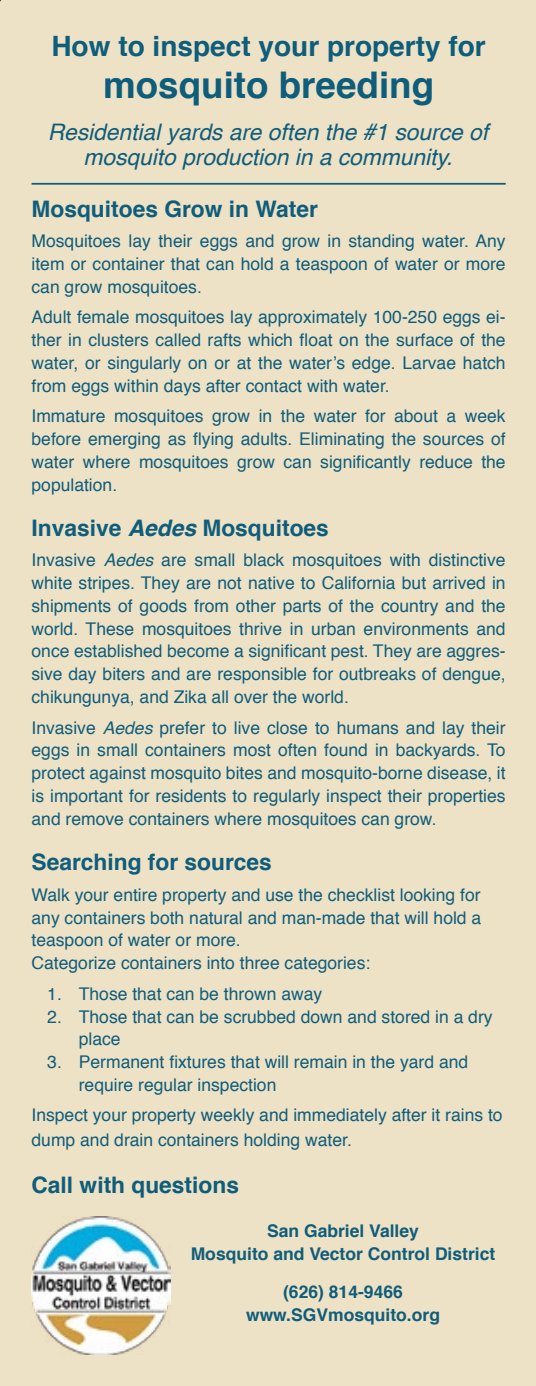
<style>
.page{position:relative;width:536px;height:1386px;background:#eee2c6}
.page>*{position:absolute;margin:0;border:0;box-sizing:border-box;transform-origin:0 0}
.t1{font:700 36.75px "Helvetica";color:#0e5d7b}
.t2{font:700 28px "Helvetica";color:#0e5d7b}
.t3{font:italic 22.75px/24.5px "Helvetica";color:#105d7b;text-align:center}
.t4{font:700 22.75px "Helvetica";color:#105d7b}
.t5{font:700 22.75px "Helvetica";color:#0e5d7b}
.t6{font:17.5px/22.8px "Helvetica";color:#105d7b;text-align:justify}
.t7{font:700 17.5px/22.8px "Helvetica";color:#105d7b;text-align:center}
.s1{font-style:italic}
</style>
<div class="page">
<hr style="left:32px;top:183px;width:473px;height:2px;background:#105d7b">
<img style="left:32px;top:1217px;width:138px;height:138px">
<h2 class="t2" style="left:51px;top:24px;width:436px">How to inspect your property for</h2>
<h1 class="t1" style="left:103px;top:55px;width:332px">mosquito breeding</h1>
<h3 class="t3" style="left:48px;top:121px;width:442px">Residential yards are often the #1 source of mosquito production in a community.</h3>
<h3 class="t4" style="left:32px;top:190px;width:288px">Mosquitoes Grow in Water</h3>
<p class="t6" style="left:32px;top:230px;width:475px">Mosquitoes lay their eggs and grow in standing water. Any item or container that can hold a teaspoon of water or more can grow mosquitoes.</p>
<p class="t6" style="left:32px;top:306px;width:475px">Adult female mosquitoes lay approximately 100-250 eggs ei&shy;ther in clusters called rafts which float on the surface of the water, or singularly on or at the water’s edge. Larvae hatch from eggs within days after contact with water.</p>
<p class="t6" style="left:32px;top:405px;width:475px">Immature mosquitoes grow in the water for about a week before emerging as flying adults. Eliminating the sources of water where mosquitoes grow can significantly reduce the population.</p>
<h3 class="t4" style="left:32px;top:509px;width:299px">Invasive <span class="s1">Aedes</span> Mosquitoes</h3>
<p class="t6" style="left:32px;top:549px;width:475px">Invasive <span class="s1">Aedes</span> are small black mosquitoes with distinctive white stripes. They are not native to California but arrived in shipments of goods from other parts of the country and the world. These mosquitoes thrive in urban environments and once established become a significant pest. They are aggres&shy;sive day biters and are responsible for outbreaks of dengue, chikungunya, and Zika all over the world.</p>
<p class="t6" style="left:32px;top:717px;width:475px">Invasive <span class="s1">Aedes</span> prefer to live close to humans and lay their eggs in small containers most often found in backyards. To protect against mosquito bites and mosquito-borne disease, it is important for residents to regularly inspect their properties and remove containers where mosquitoes can grow.</p>
<h3 class="t4" style="left:32px;top:844px;width:242px">Searching for sources</h3>
<p class="t6" style="left:32px;top:884px;width:451px;text-align:left">Walk your entire property and use the checklist looking for any containers both natural and man-made that will hold a teaspoon of water or more.<br>Categorize containers into three categories:</p>
<p class="t6" style="left:47px;top:983px;width:276px">1. Those that can be thrown away</p>
<p class="t6" style="left:79px;top:1006px;width:415px;text-indent:-32px">2. Those that can be scrubbed down and stored in a dry place</p>
<p class="t6" style="left:79px;top:1051px;width:391px;text-indent:-32px">3. Permanent fixtures that will remain in the yard and require regular inspection</p>
<p class="t6" style="left:31px;top:1104px;width:472px;line-height:24.5px">Inspect your property weekly and immediately after it rains to dump and drain containers holding water.</p>
<h3 class="t5" style="left:32px;top:1167px;width:209px">Call with questions</h3>
<p class="t7" style="left:191px;top:1220px;width:306px">San Gabriel Valley<br>Mosquito and Vector Control District</p>
<p class="t7" style="left:246px;top:1281px;width:195px">(626) 814-9466 www.SGVmosquito.org</p>
</div>
